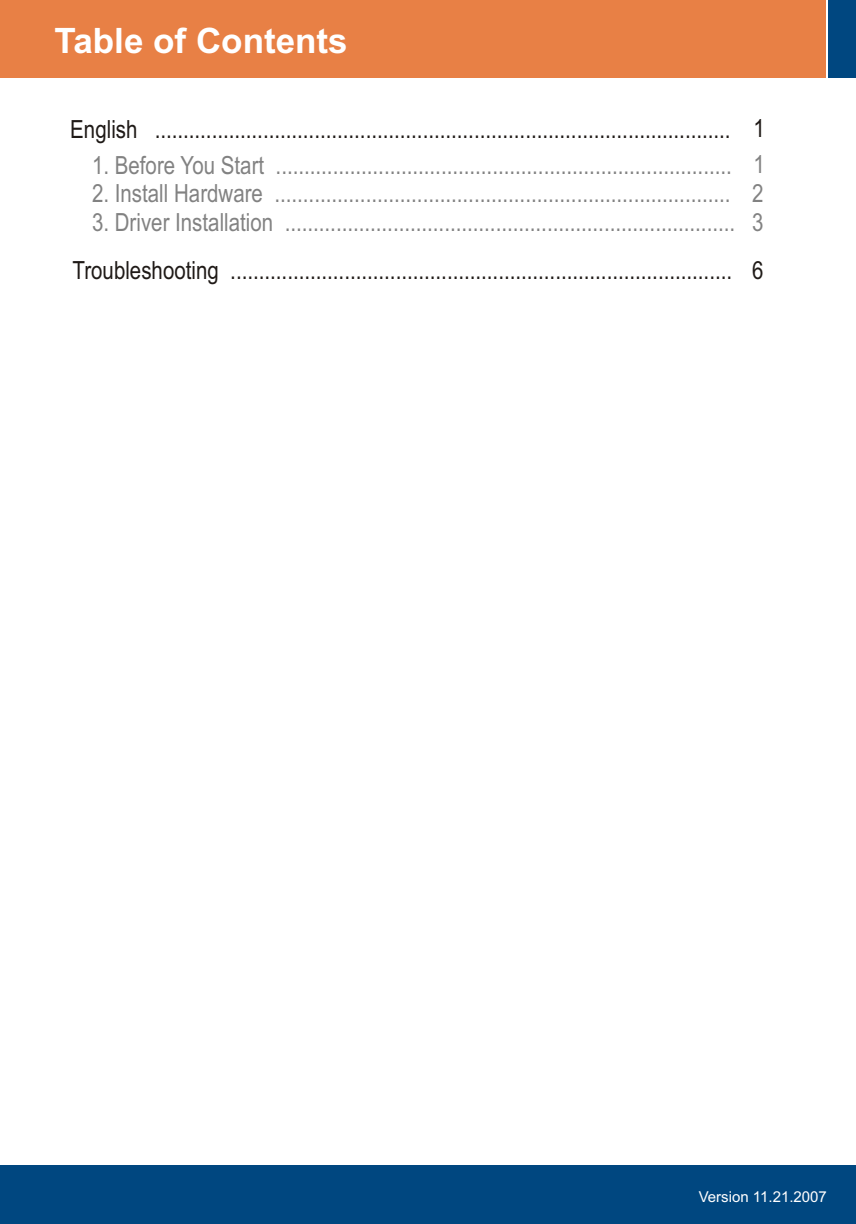
<style>
.page{position:relative;width:856px;height:1224px;background:#fff}
.page>*{position:absolute;margin:0;border:0;box-sizing:border-box;transform-origin:0 0}
.t1{font:900 37.5px "Arial";color:#fff}
.t2{font:700 35px "Arial";color:#fff}
.t3{font:25px/28.8px "Arial Narrow";color:#828282;text-align:justify}
.t4{font:25px "Arial Narrow";color:#1f1a17}
.t5{font:15px "Arial";color:#fff}
</style>
<div class="page">
<div style="left:0;top:1165px;width:856px;height:58px;background:#004780"></div>
<div style="left:0;top:0;width:825px;height:78px;background:#e88045"></div>
<div style="left:828px;top:0;width:28px;height:78px;background:#004780"></div>
<h2 class="t2" style="left:55px;top:27px;width:294px">Table of Contents</h2>
<h1 class="t1" style="left:48px;top:39px;width:367px">Table of Contents</h1>
<p class="t4" style="left:70px;top:120px;width:696px">English ..................................................................................................... 1</p>
<p class="t3" style="left:752px;top:152px;width:14px">1<br>2<br>3</p>
<p class="t4" style="left:752px;top:261px;width:13px">6</p>
<p class="t3" style="left:92px;top:153px;width:174px">1. Before You Start</p>
<p class="t3" style="left:92px;top:181px;width:172px">2. Install Hardware</p>
<p class="t3" style="left:276px;top:153px;width:457px">................................................................................</p>
<p class="t3" style="left:92px;top:210px;width:644px">3. Driver Installation ...............................................................................</p>
<p class="t4" style="left:73px;top:260px;width:661px">Troubleshooting ........................................................................................</p>
<p class="t3" style="left:274px;top:181px;width:457px">................................................................................</p>
<p class="t5" style="left:698px;top:1191px;width:130px">Version 11.21.2007</p>
</div>
